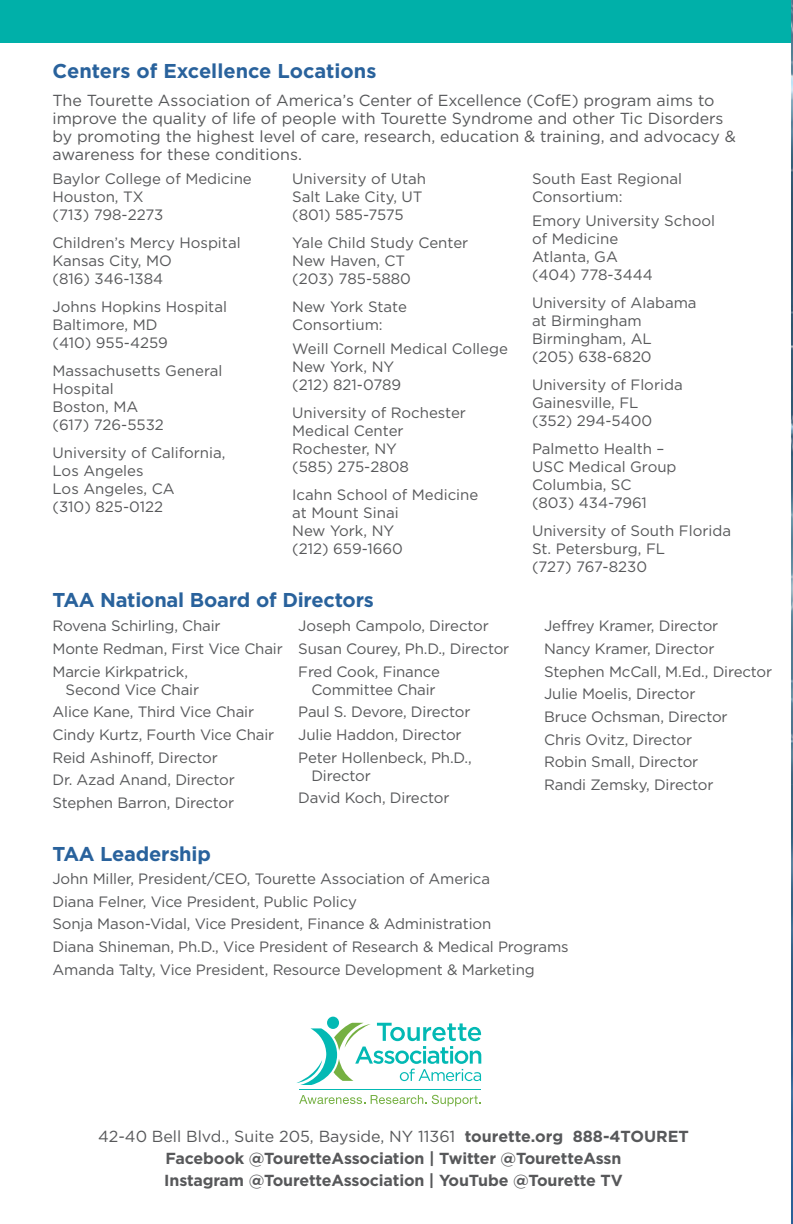
<style>
.page{position:relative;width:793px;height:1224px;background:#fff}
.page>*{position:absolute;margin:0;border:0;box-sizing:border-box;transform-origin:0 0}
.t1{font:700 20px "Gotham";letter-spacing:-.01em;color:#29629c}
.t2{font:16px/18px "Gotham";color:#57585a}
.t3{font:700 16px/21.8px "Gotham";letter-spacing:-.01em;color:#57585a;text-align:center}
.t4{font:15px/18px "Gotham";letter-spacing:-.01em;color:#57585a}
.s1{font-weight:400}
</style>
<div class="page">
<img style="left:790px;top:1px;width:2px;height:782px">
<img style="left:791px;top:783px;width:1px;height:438px">
<div style="left:0;top:0;width:790px;height:43px;background:#00b0a9"></div>
<div style="left:327px;top:1016px;width:12px;height:12px;background:#03b9b4;border-radius:50%"></div>
<svg style="left:297px;top:1022px;width:184px;height:62px"></svg>
<hr style="left:299px;top:1089px;width:182px;height:1px;background:#03b9b4">
<svg style="left:299px;top:1094px;width:182px;height:11px"></svg>
<h1 class="t1" style="left:52px;top:60px;width:325px">Centers of Excellence Locations</h1>
<p class="t2" style="left:52px;top:90px;width:684px">The Tourette Association of America’s Center of Excellence (CofE) program aims to improve the quality of life of people with Tourette Syndrome and other Tic Disorders by promoting the highest level of care, research, education &amp; training, and advocacy &amp; awareness for these conditions.</p>
<p class="t4" style="left:52px;top:169px;width:201px">Baylor College of Medicine<br>Houston, TX<br>(713) 798-2273</p>
<p class="t4" style="left:52px;top:233px;width:189px">Children’s Mercy Hospital<br>Kansas City, MO<br>(816) 346-1384</p>
<p class="t4" style="left:52px;top:297px;width:176px">Johns Hopkins Hospital<br>Baltimore, MD<br>(410) 955-4259</p>
<p class="t4" style="left:52px;top:361px;width:171px">Massachusetts General<br>Hospital<br>Boston, MA<br>(617) 726-5532</p>
<p class="t4" style="left:52px;top:443px;width:174px">University of California,<br>Los Angeles<br>Los Angeles, CA<br>(310) 825-0122</p>
<p class="t4" style="left:292px;top:169px;width:135px">University of Utah<br>Salt Lake City, UT (801) 585-7575</p>
<p class="t4" style="left:292px;top:233px;width:177px">Yale Child Study Center<br>New Haven, CT<br>(203) 785-5880</p>
<p class="t4" style="left:292px;top:297px;width:116px">New York State<br>Consortium:</p>
<p class="t4" style="left:292px;top:339px;width:217px">Weill Cornell Medical College<br>New York, NY<br>(212) 821-0789</p>
<p class="t4" style="left:292px;top:403px;width:175px">University of Rochester<br>Medical Center<br>Rochester, NY<br>(585) 275-2808</p>
<p class="t4" style="left:292px;top:485px;width:187px">Icahn School of Medicine at Mount Sinai<br>New York, NY<br>(212) 659-1660</p>
<h1 class="t1" style="left:52px;top:588px;width:323px">TAA National Board of Directors</h1>
<p class="t4" style="left:52px;top:614px;width:232px;line-height:22.6px">Rovena Schirling, Chair<br>Monte Redman, First Vice Chair<br>Marcie Kirkpatrick,</p>
<p class="t4" style="left:52px;top:677px;width:223px;line-height:22.6px;text-indent:13px">Second Vice Chair<br>Alice Kane, Third Vice Chair<br>Cindy Kurtz, Fourth Vice Chair<br>Reid Ashinoff, Director<br>Dr. Azad Anand, Director<br>Stephen Barron, Director</p>
<p class="t4" style="left:298px;top:614px;width:212px;line-height:22.6px">Joseph Campolo, Director<br>Susan Courey, Ph.D., Director<br>Fred Cook, Finance</p>
<p class="t4" style="left:298px;top:677px;width:175px;line-height:22.6px;text-indent:13px">Committee Chair<br>Paul S. Devore, Director<br>Julie Haddon, Director<br>Peter Hollenbeck, Ph.D.,</p>
<p class="t4" style="left:298px;top:763px;width:152px;line-height:22.6px;text-indent:13px">Director<br>David Koch, Director</p>
<p class="t4" style="left:531px;top:169px;width:151px">South East Regional<br>Consortium:</p>
<p class="t4" style="left:531px;top:211px;width:184px">Emory University School of Medicine<br>Atlanta, GA<br>(404) 778-3444</p>
<p class="t4" style="left:531px;top:293px;width:166px">University of Alabama at Birmingham<br>Birmingham, AL (205) 638-6820</p>
<p class="t4" style="left:531px;top:375px;width:152px">University of Florida<br>Gainesville, FL<br>(352) 294-5400</p>
<p class="t4" style="left:531px;top:439px;width:146px">Palmetto Health –<br>USC Medical Group<br>Columbia, SC (803) 434-7961</p>
<p class="t4" style="left:531px;top:521px;width:200px">University of South Florida<br>St. Petersburg, FL<br>(727) 767-8230</p>
<p class="t4" style="left:544px;top:614px;width:229px;line-height:22.6px">Jeffrey Kramer, Director<br>Nancy Kramer, Director<br>Stephen McCall, M.Ed., Director<br>Julie Moelis, Director<br>Bruce Ochsman, Director<br>Chris Ovitz, Director<br>Robin Small, Director<br>Randi Zemsky, Director</p>
<h1 class="t1" style="left:52px;top:842px;width:160px">TAA Leadership</h1>
<p class="t4" style="left:52px;top:866px;width:517px;line-height:22.6px">John Miller, President/CEO, Tourette Association of America<br>Diana Felner, Vice President, Public Policy<br>Sonja Mason-Vidal, Vice President, Finance &amp; Administration<br>Diana Shineman, Ph.D., Vice President of Research &amp; Medical Programs Amanda Talty, Vice President, Resource Development &amp; Marketing</p>
<p class="t3" style="left:98px;top:1124px;width:592px"><span class="s1">42-40 Bell Blvd., Suite 205, Bayside, NY 11361</span> tourette.org 888-4TOURET<br>Facebook @TouretteAssociation | Twitter @TouretteAssn<br>Instagram @TouretteAssociation | YouTube @Tourette TV</p>
</div>
